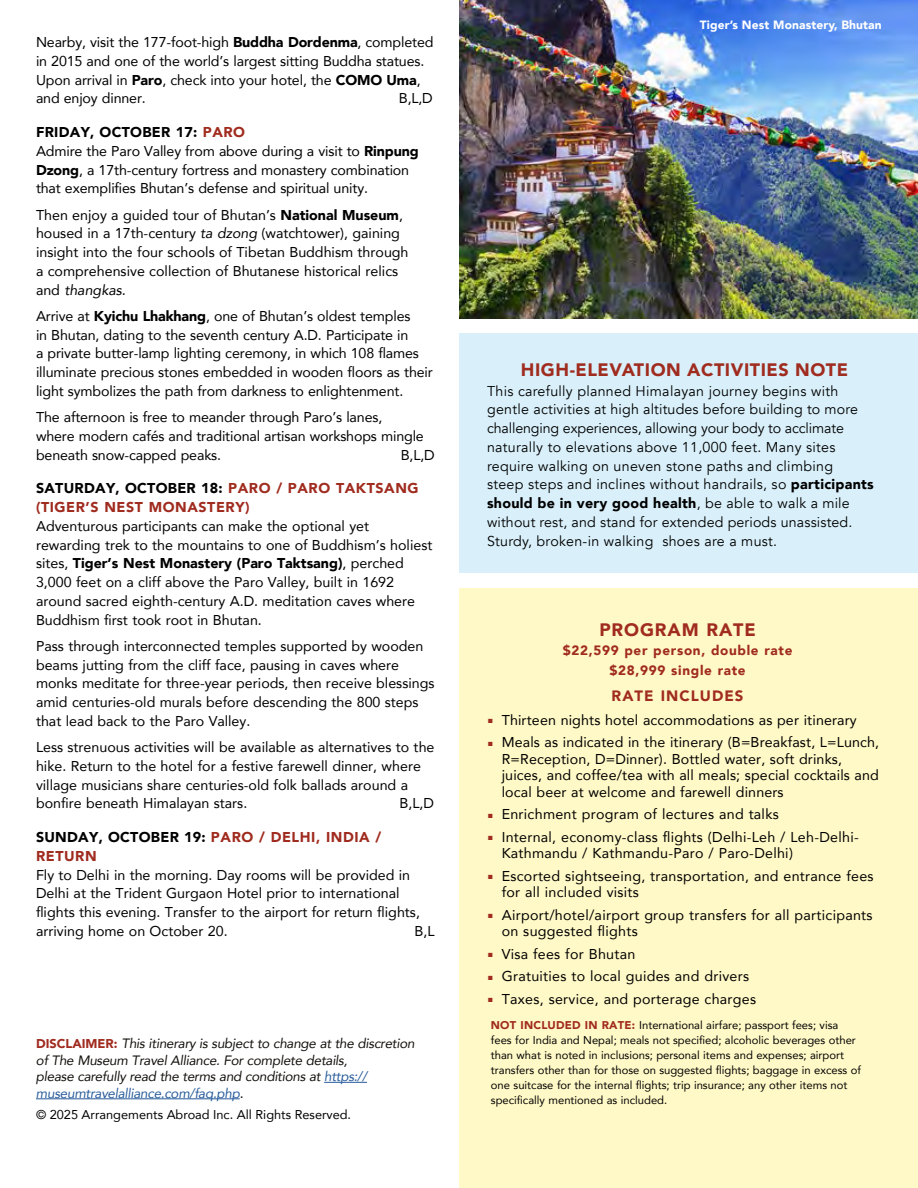
<style>
.page{position:relative;width:918px;height:1188px;background:#fff}
.page>*{position:absolute;margin:0;border:0;box-sizing:border-box;transform-origin:0 0}
.t1{font:900 18px "Avenir";letter-spacing:.03em;color:#a02b1f}
.t2{font:900 18px "Avenir";letter-spacing:.05em;color:#a02b1f}
.t3{font:900 15px "Avenir";letter-spacing:.07em;color:#a02b1f}
.t4{font:14.25px/18.8px "Avenir";color:#000}
.t5{font:14.25px/18.8px "Avenir";letter-spacing:.02em;color:#000}
.t6{font:14.25px/16.5px "Avenir";letter-spacing:.02em;color:#000}
.t7{font:900 14.25px/18.8px "Avenir";letter-spacing:.04em;color:#a02b1f}
.t8{font:italic 13.5px/16.5px "Avenir";letter-spacing:-.02em;color:#12100b}
.t9{font:900 13.5px/19.5px "Avenir";letter-spacing:.05em;color:#a02b1f;text-align:center}
.t10{font:12.75px "Avenir";color:#000}
.t11{font:900 12px "Avenir";letter-spacing:.01em;color:#fff}
.t12{font:11.25px/15px "Avenir";color:#000}
.s1{font-weight:900}
.s2{font-weight:900;color:#a02b1f}
.s3{font-style:italic}
.s4{color:#000}
.s5{font-weight:900;font-style:normal;font-size:12.75px;color:#a02b1f}
.s6{color:#275b9b}
.s7{color:#a02b1f}
</style>
<div class="page">
<div style="left:459px;top:334px;width:459px;height:239px;background:#d9f0fa"></div>
<div style="left:459px;top:588px;width:459px;height:600px;background:#fff9c7"></div>
<hr style="left:324px;top:1082px;width:43px;height:1px;background:#275b9b">
<hr style="left:36px;top:1098px;width:204px;height:1px;background:#275b9b">
<img style="left:459px;top:0;width:459px;height:319px">
<p class="t4" style="left:36px;top:32px;width:399px">Nearby, visit the 177-foot-high <span class="s1">Buddha Dordenma</span>, completed in 2015 and one of the world’s largest sitting Buddha statues.<br>Upon arrival in <span class="s1">Paro</span>, check into your hotel, the <span class="s1">COMO Uma</span>, and enjoy dinner.</p>
<p class="t4" style="left:399px;top:89px;width:36px">B,L,D</p>
<p class="t4" style="left:36px;top:122px;width:384px"><span class="s1">FRIDAY, OCTOBER 17:</span> <span class="s2">PARO<br></span>Admire the Paro Valley from above during a visit to <span class="s1">Rinpung Dzong</span>, a 17th-century fortress and monastery combination that exemplifies Bhutan’s defense and spiritual unity.</p>
<p class="t4" style="left:36px;top:205px;width:374px">Then enjoy a guided tour of Bhutan’s <span class="s1">National Museum</span>, housed in a 17th-century <span class="s3">ta dzong</span> (watchtower), gaining insight into the four schools of Tibetan Buddhism through a comprehensive collection of Bhutanese historical relics and <span class="s3">thangkas.</span></p>
<p class="t4" style="left:36px;top:306px;width:398px">Arrive at <span class="s1">Kyichu Lhakhang</span>, one of Bhutan’s oldest temples<br>in Bhutan, dating to the seventh century A.D. Participate in<br>a private butter-lamp lighting ceremony, in which 108 flames illuminate precious stones embedded in wooden floors as their light symbolizes the path from darkness to enlightenment.</p>
<p class="t4" style="left:36px;top:407px;width:389px">The afternoon is free to meander through Paro’s lanes, where modern cafés and traditional artisan workshops mingle beneath snow-capped peaks.</p>
<p class="t4" style="left:401px;top:445px;width:36px">B,L,D</p>
<p class="t7" style="left:36px;top:479px;width:384px"><span class="s4">SATURDAY, OCTOBER 18:</span> PARO / PARO TAKTSANG (TIGER’S NEST MONASTERY)</p>
<p class="t4" style="left:36px;top:516px;width:398px">Adventurous participants can make the optional yet rewarding trek to the mountains to one of Buddhism’s holiest sites, <span class="s1">Tiger’s Nest Monastery (Paro Taktsang)</span>, perched 3,000 feet on a cliff above the Paro Valley, built in 1692 around sacred eighth-century A.D. meditation caves where Buddhism first took root in Bhutan.</p>
<p class="t4" style="left:36px;top:636px;width:400px">Pass through interconnected temples supported by wooden beams jutting from the cliff face, pausing in caves where monks meditate for three-year periods, then receive blessings amid centuries-old murals before descending the 800 steps that lead back to the Paro Valley.</p>
<p class="t4" style="left:36px;top:737px;width:400px">Less strenuous activities will be available as alternatives to the hike. Return to the hotel for a festive farewell dinner, where village musicians share centuries-old folk ballads around a bonfire beneath Himalayan stars.</p>
<p class="t4" style="left:400px;top:794px;width:36px">B,L,D</p>
<p class="t7" style="left:36px;top:827px;width:347px"><span class="s4">SUNDAY, OCTOBER 19:</span> PARO / DELHI, INDIA /<br>RETURN</p>
<p class="t4" style="left:36px;top:865px;width:386px">Fly to Delhi in the morning. Day rooms will be provided in Delhi at the Trident Gurgaon Hotel prior to international flights this evening. Transfer to the airport for return flights, arriving home on October 20.</p>
<p class="t4" style="left:414px;top:921px;width:22px">B,L</p>
<p class="t8" style="left:36px;top:1035px;width:380px"><span class="s5">DISCLAIMER:</span> This itinerary is subject to change at the discretion of The Museum Travel Alliance. For complete details,<br>please carefully read the terms and conditions at <span class="s6">https:// museumtravelalliance.com/faq.php</span><span class="s4">.</span></p>
<p class="t10" style="left:36px;top:1104px;width:317px">© 2025 Arrangements Abroad Inc. All Rights Reserved.</p>
<p class="t11" style="left:700px;top:14px;width:183px">Tiger’s Nest Monastery, Bhutan</p>
<p class="t1" style="left:521px;top:354px;width:329px">HIGH-ELEVATION ACTIVITIES NOTE</p>
<p class="t5" style="left:487px;top:382px;width:388px">This carefully planned Himalayan journey begins with gentle activities at high altitudes before building to more challenging experiences, allowing your body to acclimate naturally to elevations above 11,000 feet. Many sites require walking on uneven stone paths and climbing<br>steep steps and inclines without handrails, so <span class="s1">participants should be in very good health</span>, be able to walk a mile without rest, and stand for extended periods unassisted.<br>Sturdy, broken-in walking shoes are a must.</p>
<p class="t2" style="left:599px;top:614px;width:158px">PROGRAM RATE</p>
<p class="t9" style="left:563px;top:641px;width:231px">$22,599 per person, double rate $28,999 single rate</p>
<p class="t3" style="left:612px;top:683px;width:133px">RATE INCLUDES</p>
<p class="t4" style="left:488px;top:710px;width:370px"><span class="s7">■</span> Thirteen nights hotel accommodations as per itinerary</p>
<p class="t4" style="left:502px;top:733px;width:379px;line-height:16.5px;text-indent:-14px"><span class="s7">■</span> Meals as indicated in the itinerary (B=Breakfast, L=Lunch, R=Reception, D=Dinner). Bottled water, soft drinks, juices, and coffee/tea with all meals; special cocktails and local beer at welcome and farewell dinners</p>
<p class="t6" style="left:488px;top:805px;width:292px"><span class="s7">■</span> Enrichment program of lectures and talks</p>
<p class="t6" style="left:502px;top:828px;width:359px;text-indent:-14px"><span class="s7">■</span> Internal, economy-class flights (Delhi-Leh / Leh-Delhi-<br>Kathmandu / Kathmandu-Paro / Paro-Delhi)</p>
<p class="t6" style="left:502px;top:867px;width:373px;text-indent:-14px"><span class="s7">■</span> Escorted sightseeing, transportation, and entrance fees for all included visits</p>
<p class="t6" style="left:502px;top:906px;width:372px;text-indent:-14px"><span class="s7">■</span> Airport/hotel/airport group transfers for all participants on suggested flights</p>
<p class="t6" style="left:488px;top:945px;width:149px"><span class="s7">■</span> Visa fees for Bhutan</p>
<p class="t6" style="left:488px;top:967px;width:262px"><span class="s7">■</span> Gratuities to local guides and drivers</p>
<p class="t6" style="left:488px;top:990px;width:270px"><span class="s7">■</span> Taxes, service, and porterage charges</p>
<p class="t12" style="left:491px;top:1017px;width:372px"><span class="s2">NOT INCLUDED IN RATE:</span> International airfare; passport fees; visa fees for India and Nepal; meals not specified; alcoholic beverages other than what is noted in inclusions; personal items and expenses; airport transfers other than for those on suggested flights; baggage in excess of one suitcase for the internal flights; trip insurance; any other items not specifically mentioned as included.</p>
</div>
